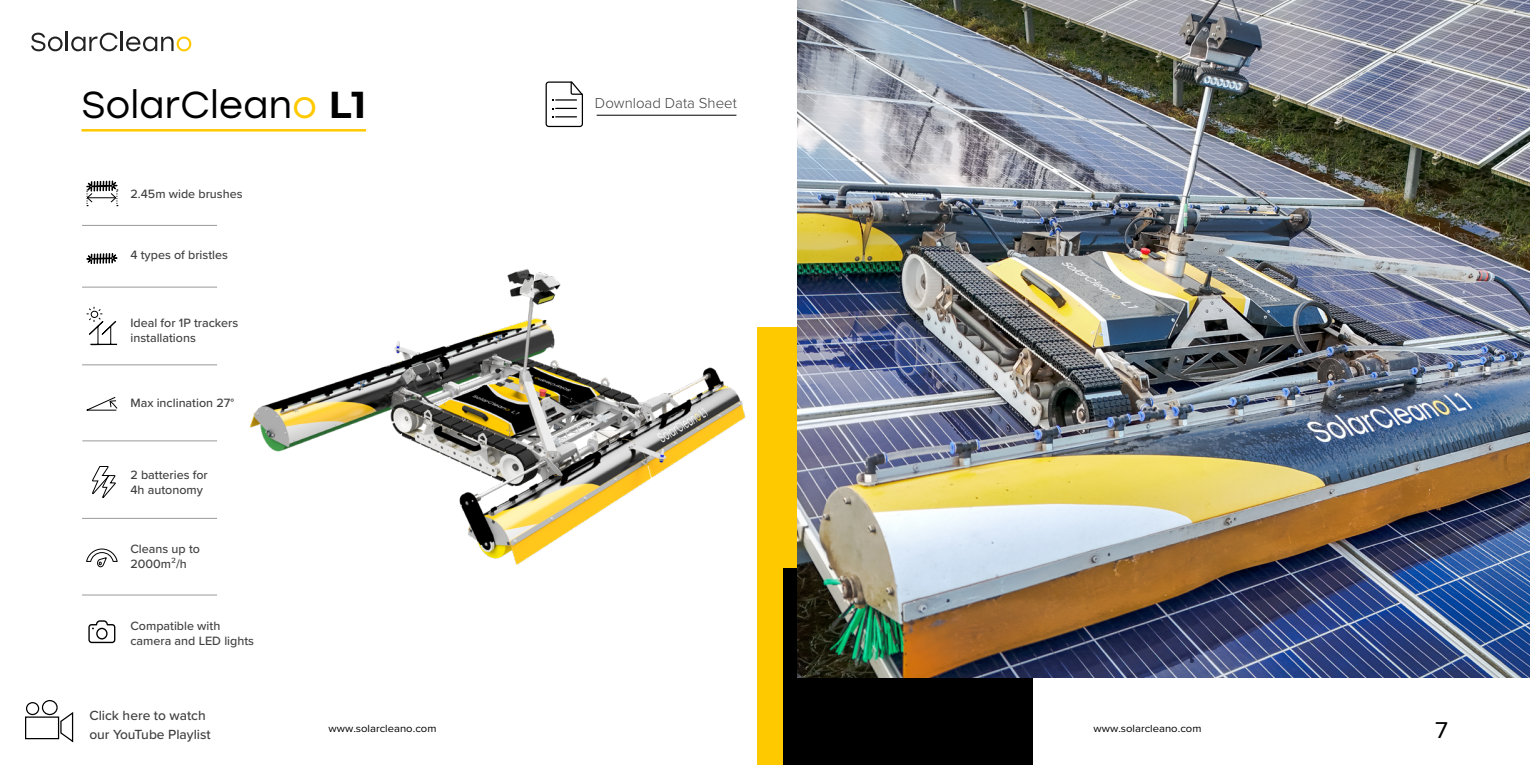
<style>
.page{position:relative;width:1530px;height:765px;background:#fff}
.page>*{position:absolute;margin:0;border:0;box-sizing:border-box;transform-origin:0 0}
.t1{font:37.5px "Stolzl";color:#000}
.t2{font:23.75px "Proxima Nova";color:#000;scale:1.05 1}
.t3{font:300 15px "Proxima Nova";color:#414042}
.t4{font:500 13.75px/18.8px "Proxima Nova";color:#414042}
.t5{font:500 12.5px/15px "Proxima Nova";color:#414042}
.t6{font:10.75px "Proxima Nova";color:#000;scale:1.05 1}
.s1{color:#ffc900}
.s2{font-family:"Montserrat";font-weight:700}
</style>
<div class="page">
<div style="left:757px;top:327px;width:249px;height:438px;background:#ffc900"></div>
<div style="left:784px;top:569px;width:249px;height:196px;background:#000"></div>
<svg style="left:86px;top:180px;width:32px;height:166px"></svg>
<div style="left:26px;top:702px;width:13px;height:13px;border:1px solid #000;border-radius:50%"></div>
<div style="left:42px;top:700px;width:16px;height:15px;border:1px solid #000;border-radius:50%"></div>
<div style="left:25px;top:716px;width:34px;height:23px;border:1px solid #000"></div>
<svg style="left:59px;top:712px;width:15px;height:31px"></svg>
<img style="left:199px;top:244px;width:599px;height:356px">
<img style="left:798px;top:0;width:732px;height:678px">
<svg style="left:545px;top:81px;width:38px;height:47px"></svg>
<hr style="left:597px;top:115px;width:139px;height:1px;background:#000">
<hr style="left:82px;top:441px;width:135px;height:1px;background:#999">
<hr style="left:82px;top:225px;width:135px;height:1px;background:#999">
<hr style="left:82px;top:365px;width:135px;height:1px;background:#999">
<hr style="left:82px;top:287px;width:135px;height:1px;background:#999">
<hr style="left:82px;top:595px;width:135px;height:1px;background:#999">
<hr style="left:82px;top:518px;width:135px;height:1px;background:#999">
<svg style="left:86px;top:548px;width:32px;height:20px"></svg>
<svg style="left:86px;top:397px;width:32px;height:14px"></svg>
<svg style="left:88px;top:620px;width:27px;height:23px"></svg>
<svg style="left:92px;top:466px;width:24px;height:32px"></svg>
<svg style="left:31px;top:33px;width:32px;height:18px"></svg>
<hr style="left:66px;top:31px;width:2px;height:20px;background:#222">
<svg style="left:71px;top:33px;width:47px;height:18px"></svg>
<hr style="left:121px;top:31px;width:2px;height:20px;background:#222">
<svg style="left:126px;top:37px;width:65px;height:14px"></svg>
<hr style="left:81px;top:129px;width:285px;height:3px;background:#ffc900">
<h1 class="t1" style="left:81px;top:79px;width:286px">SolarClean<span class="s1">o</span> <span class="s2">L1</span></h1>
<p class="t5" style="left:130px;top:186px;width:114px">2.45m wide brushes</p>
<p class="t5" style="left:130px;top:247px;width:99px">4 types of bristles</p>
<p class="t5" style="left:130px;top:315px;width:109px">Ideal for 1P trackers installations</p>
<p class="t5" style="left:130px;top:395px;width:105px">Max inclination 27°</p>
<p class="t5" style="left:130px;top:467px;width:79px">2 batteries for<br>4h autonomy</p>
<p class="t5" style="left:130px;top:541px;width:71px">Cleans up to<br>2000m²/h</p>
<p class="t5" style="left:130px;top:618px;width:125px">Compatible with camera and LED lights</p>
<p class="t3" style="left:595px;top:92px;width:143px">Download Data Sheet</p>
<p class="t4" style="left:89px;top:706px;width:123px">Click here to watch our YouTube Playlist</p>
<p class="t6" style="left:329px;top:721px;width:104px">www.solarcleano.com</p>
<p class="t6" style="left:1094px;top:721px;width:104px">www.solarcleano.com</p>
<h2 class="t2" style="left:1435px;top:712px;width:14px">7</h2>
</div>
